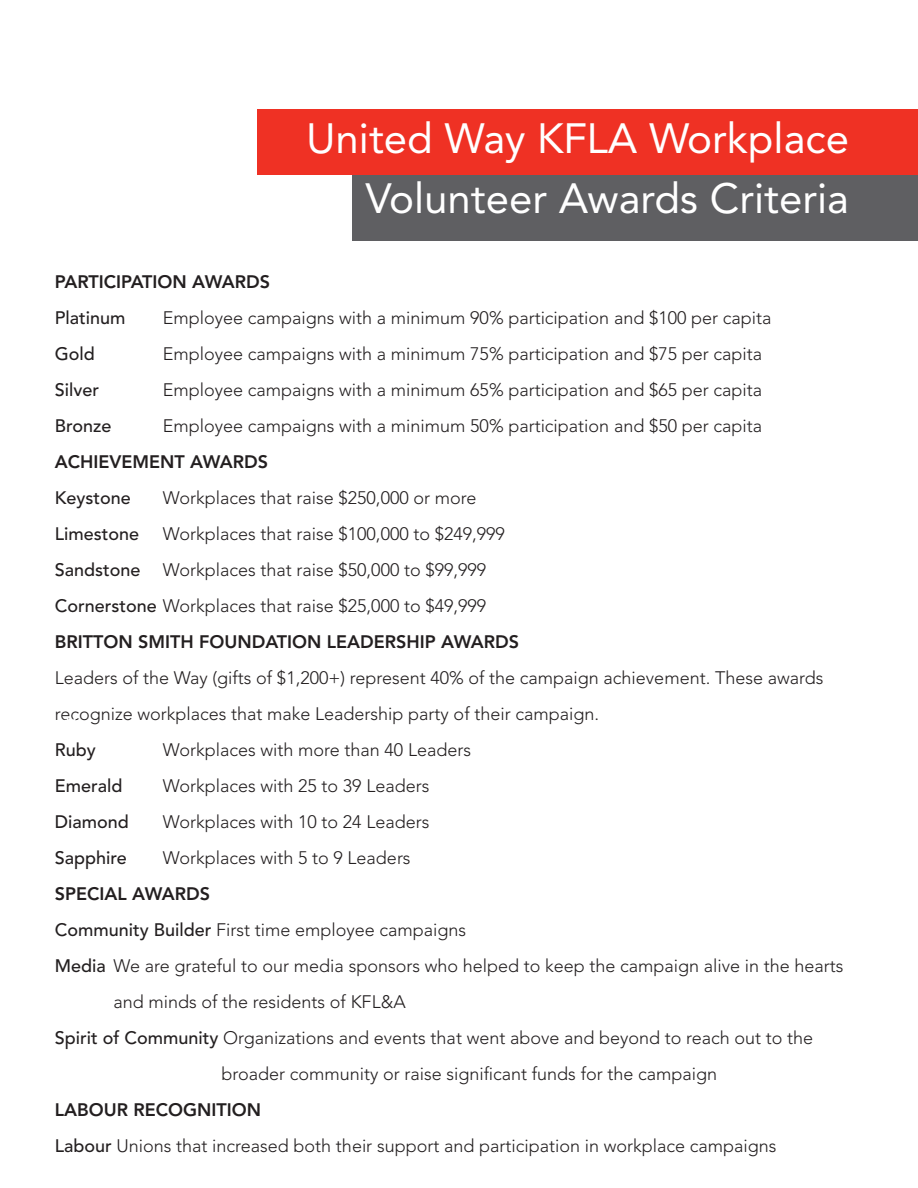
<style>
.page{position:relative;width:918px;height:1188px;background:#fff}
.page>*{position:absolute;margin:0;border:0;box-sizing:border-box;transform-origin:0 0}
.t1{font:42px "Avenir LT Std";color:#fff}
.t2{font:300 18px/36px "Avenir LT Std";color:#231f20}
.t3{font:500 18px "Avenir LT Std";color:#231f20}
.t4{font:800 18px "Avenir LT Std";color:#231f20}
.s1{font-weight:500}
.s2{font-weight:800}
</style>
<div class="page">
<div style="left:352px;top:174px;width:566px;height:67px;background:#5f5f62"></div>
<div style="left:257px;top:109px;width:661px;height:65px;background:#ef3124"></div>
<h1 class="t1" style="left:306px;top:114px;width:545px">United Way KFLA Workplace</h1>
<h1 class="t1" style="left:366px;top:174px;width:485px">Volunteer Awards Criteria</h1>
<p class="t4" style="left:55px;top:271px;width:217px">PARTICIPATION AWARDS</p>
<p class="t3" style="left:55px;top:307px;width:72px">Platinum</p>
<p class="t2" style="left:163px;top:300px;width:610px">Employee campaigns with a minimum 90% participation and $100 per capita</p>
<p class="t3" style="left:55px;top:343px;width:42px">Gold</p>
<p class="t2" style="left:163px;top:336px;width:601px">Employee campaigns with a minimum 75% participation and $75 per capita</p>
<p class="t3" style="left:55px;top:379px;width:46px">Silver</p>
<p class="t2" style="left:163px;top:372px;width:601px">Employee campaigns with a minimum 65% participation and $65 per capita</p>
<p class="t3" style="left:55px;top:415px;width:58px">Bronze</p>
<p class="t2" style="left:163px;top:408px;width:601px">Employee campaigns with a minimum 50% participation and $50 per capita</p>
<p class="t4" style="left:55px;top:451px;width:215px">ACHIEVEMENT AWARDS</p>
<p class="t3" style="left:55px;top:487px;width:78px">Keystone</p>
<p class="t2" style="left:163px;top:480px;width:315px">Workplaces that raise $250,000 or more</p>
<p class="t3" style="left:55px;top:523px;width:86px">Limestone</p>
<p class="t2" style="left:55px;top:516px;width:466px;text-indent:108px">Workplaces that raise $100,000 to $249,999<br><span class="s1">Sandstone</span> Workplaces that raise $50,000 to $99,999<br><span class="s1">Cornerstone</span> Workplaces that raise $25,000 to $49,999<br><span class="s2">BRITTON SMITH FOUNDATION LEADERSHIP AWARDS</span></p>
<p class="t2" style="left:55px;top:660px;width:770px">Leaders of the Way (gifts of $1,200+) represent 40% of the campaign achievement. These awards recognize workplaces that make Leadership party of their campaign.</p>
<p class="t3" style="left:55px;top:739px;width:43px">Ruby</p>
<p class="t2" style="left:163px;top:732px;width:310px">Workplaces with more than 40 Leaders</p>
<p class="t3" style="left:55px;top:775px;width:69px">Emerald</p>
<p class="t2" style="left:163px;top:768px;width:268px">Workplaces with 25 to 39 Leaders</p>
<p class="t3" style="left:55px;top:811px;width:76px">Diamond</p>
<p class="t2" style="left:163px;top:804px;width:268px">Workplaces with 10 to 24 Leaders</p>
<p class="t3" style="left:55px;top:847px;width:74px">Sapphire</p>
<p class="t2" style="left:163px;top:840px;width:249px">Workplaces with 5 to 9 Leaders</p>
<p class="t4" style="left:55px;top:883px;width:157px">SPECIAL AWARDS</p>
<p class="t2" style="left:55px;top:912px;width:413px"><span class="s1">Community Builder</span> First time employee campaigns</p>
<p class="t2" style="left:55px;top:948px;width:790px"><span class="s1">Media</span> We are grateful to our media sponsors who helped to keep the campaign alive in the hearts</p>
<p class="t2" style="left:114px;top:984px;width:294px">and minds of the residents of KFL&amp;A</p>
<p class="t2" style="left:55px;top:1020px;width:760px"><span class="s1">Spirit of Community</span> Organizations and events that went above and beyond to reach out to the</p>
<p class="t2" style="left:222px;top:1056px;width:497px">broader community or raise significant funds for the campaign</p>
<p class="t2" style="left:55px;top:1092px;width:723px"><span class="s2">LABOUR RECOGNITION<br></span><span class="s1">Labour</span> Unions that increased both their support and participation in workplace campaigns</p>
</div>
